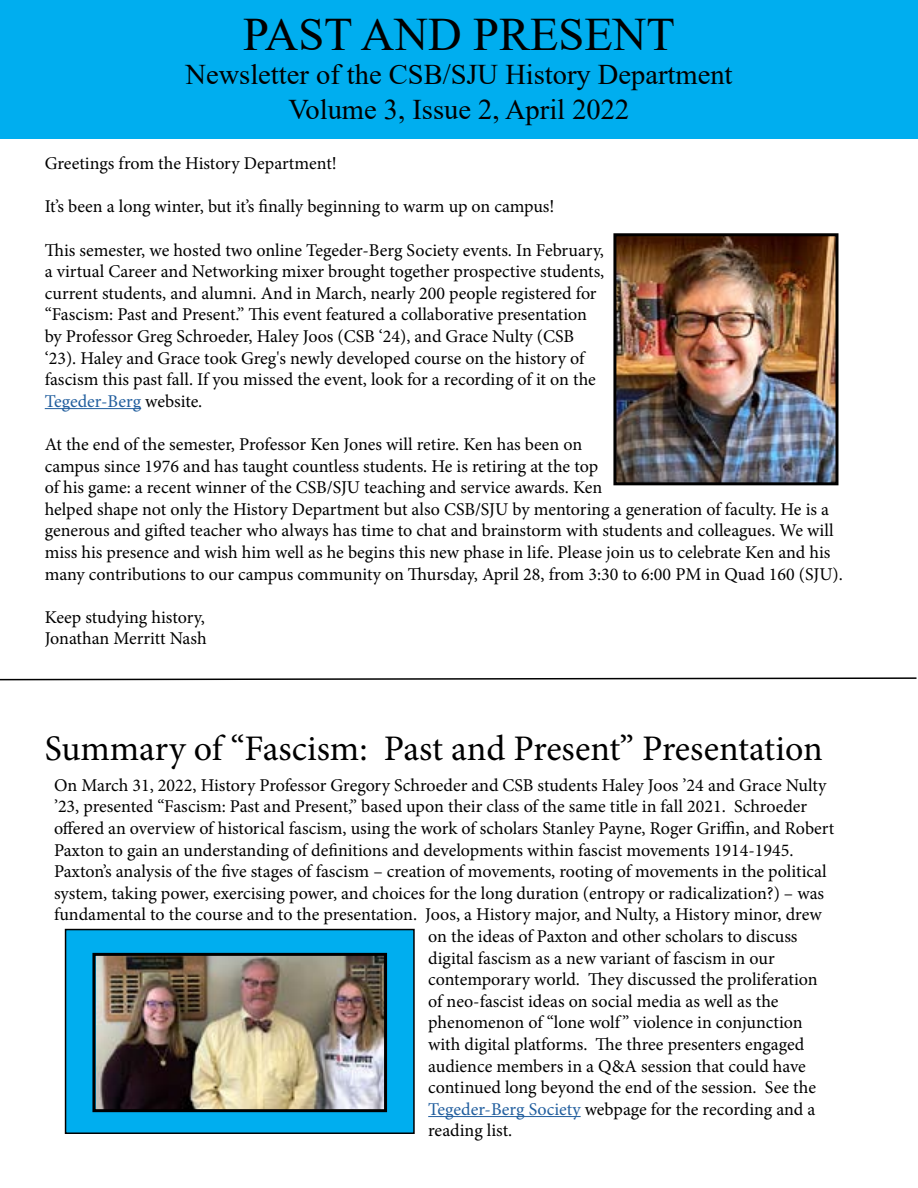
<style>
.page{position:relative;width:918px;height:1188px;background:#fff}
.page>*{position:absolute;margin:0;border:0;box-sizing:border-box;transform-origin:0 0}
.t1{font:46.5px "Times New Roman";color:#000}
.t2{font:36px "Minion Pro";letter-spacing:-.005em;color:#000}
.t3{font:28.5px/34.2px "Times New Roman";color:#000;text-align:center}
.t4{font:18px/21.6px "Minion Pro";letter-spacing:-.005em;color:#000}
.s1{color:#215e9e}
</style>
<div class="page">
<div style="left:66px;top:930px;width:348px;height:203px;background:#00aeef"></div>
<div style="left:65px;top:929px;width:350px;height:205px;border:2px solid #000"></div>
<div style="left:0;top:0;width:918px;height:138px;background:#00aeef"></div>
<hr style="left:428px;top:1116px;width:153px;height:1px;background:#215e9e">
<img style="left:97px;top:957px;width:286px;height:151px">
<div style="left:92px;top:953px;width:295px;height:159px;border:3px solid #000"></div>
<hr style="left:45px;top:408px;width:96px;height:1px;background:#215e9e">
<img style="left:617px;top:237px;width:217px;height:244px">
<div style="left:613px;top:233px;width:225px;height:252px;border:3px solid #000"></div>
<svg style="left:0;top:677px;width:917px;height:4px"></svg>
<h1 class="t1" style="left:243px;top:2px;width:433px">PAST AND PRESENT</h1>
<h3 class="t3" style="left:186px;top:57px;width:549px">Newsletter of the CSB/SJU History Department<br>Volume 3, Issue 2, April 2022</h3>
<p class="t4" style="left:45px;top:153px;width:294px">Greetings from the History Department!</p>
<p class="t4" style="left:45px;top:196px;width:511px">It’s been a long winter, but it’s finally beginning to warm up on campus!</p>
<p class="t4" style="left:45px;top:239px;width:561px">This semester, we hosted two online Tegeder-Berg Society events. In February, a virtual Career and Networking mixer brought together prospective students, current students, and alumni. And in March, nearly 200 people registered for “Fascism: Past and Present.” This event featured a collaborative presentation by Professor Greg Schroeder, Haley Joos (CSB ‘24), and Grace Nulty (CSB ‘23). Haley and Grace took Greg's newly developed course on the history of fascism this past fall. If you missed the event, look for a recording of it on the <span class="s1">Tegeder-Berg</span> website.</p>
<p class="t4" style="left:45px;top:434px;width:800px">At the end of the semester, Professor Ken Jones will retire. Ken has been on<br>campus since 1976 and has taught countless students. He is retiring at the top<br>of his game: a recent winner of the CSB/SJU teaching and service awards. Ken<br>helped shape not only the History Department but also CSB/SJU by mentoring a generation of faculty. He is a generous and gifted teacher who always has time to chat and brainstorm with students and colleagues. We will miss his presence and wish him well as he begins this new phase in life. Please join us to celebrate Ken and his many contributions to our campus community on Thursday, April 28, from 3:30 to 6:00 PM in Quad 160 (SJU).</p>
<p class="t4" style="left:45px;top:606px;width:163px">Keep studying history,<br>Jonathan Merritt Nash</p>
<h2 class="t2" style="left:45px;top:724px;width:779px">Summary of “Fascism: Past and Present” Presentation</h2>
<p class="t4" style="left:54px;top:774px;width:774px">On March 31, 2022, History Professor Gregory Schroeder and CSB students Haley Joos ’24 and Grace Nulty</p>
<p class="t4" style="left:54px;top:796px;width:755px">’23, presented “Fascism: Past and Present,” based upon their class of the same title in fall 2021. Schroeder</p>
<p class="t4" style="left:54px;top:818px;width:782px">offered an overview of historical fascism, using the work of scholars Stanley Payne, Roger Griffin, and Robert</p>
<p class="t4" style="left:54px;top:839px;width:741px">Paxton to gain an understanding of definitions and developments within fascist movements 1914-1945.</p>
<p class="t4" style="left:54px;top:861px;width:774px">Paxton’s analysis of the five stages of fascism – creation of movements, rooting of movements in the political</p>
<p class="t4" style="left:54px;top:882px;width:772px">system, taking power, exercising power, and choices for the long duration (entropy or radicalization?) – was</p>
<p class="t4" style="left:54px;top:904px;width:769px">fundamental to the course and to the presentation. Joos, a History major, and Nulty, a History minor, drew</p>
<p class="t4" style="left:428px;top:926px;width:371px">on the ideas of Paxton and other scholars to discuss</p>
<p class="t4" style="left:428px;top:947px;width:348px">digital fascism as a new variant of fascism in our</p>
<p class="t4" style="left:428px;top:969px;width:391px">contemporary world. They discussed the proliferation</p>
<p class="t4" style="left:428px;top:990px;width:352px">of neo-fascist ideas on social media as well as the</p>
<p class="t4" style="left:428px;top:1012px;width:376px">phenomenon of “lone wolf ” violence in conjunction</p>
<p class="t4" style="left:428px;top:1034px;width:378px">with digital platforms. The three presenters engaged</p>
<p class="t4" style="left:428px;top:1055px;width:379px">audience members in a Q&amp;A session that could have</p>
<p class="t4" style="left:428px;top:1077px;width:389px">continued long beyond the end of the session. See the</p>
<p class="t4" style="left:428px;top:1098px;width:389px"><span class="s1">Tegeder-Berg Society</span> webpage for the recording and a</p>
<p class="t4" style="left:428px;top:1120px;width:86px">reading list.</p>
</div>
